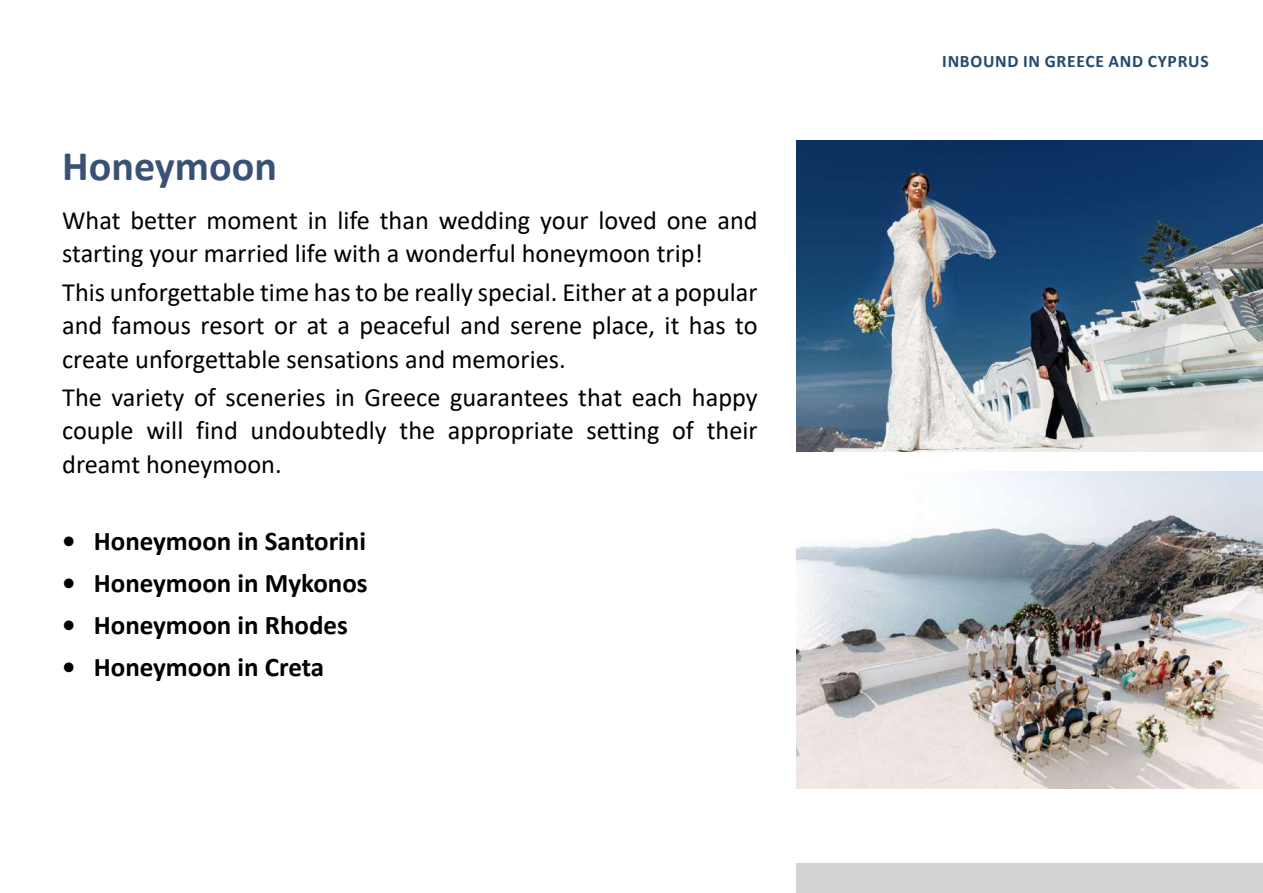
<style>
.page{position:relative;width:1263px;height:893px;background:#fff}
.page>*{position:absolute;margin:0;border:0;box-sizing:border-box;transform-origin:0 0}
.t1{font:700 42.15px "Calibri";color:#3b5174}
.t2{font:700 27px "Calibri";color:#000}
.t3{font:26.25px/33.3px "Calibri";color:#000;text-align:justify}
.t4{font:700 17.55px "Calibri";letter-spacing:.04em;color:#224a6c}
</style>
<div class="page">
<img style="left:797px;top:140px;width:466px;height:311px">
<img style="left:797px;top:471px;width:466px;height:318px">
<div style="left:797px;top:863px;width:466px;height:30px;background:#d1d3d4"></div>
<h1 class="t1" style="left:62px;top:136px;width:216px">Honeymoon</h1>
<p class="t3" style="left:62px;top:203px;width:697px">What better moment in life than wedding your loved one and starting your married life with a wonderful honeymoon trip!</p>
<p class="t3" style="left:62px;top:275px;width:697px">This unforgettable time has to be really special. Either at a popular and famous resort or at a peaceful and serene place, it has to create unforgettable sensations and memories.</p>
<p class="t3" style="left:62px;top:380px;width:697px">The variety of sceneries in Greece guarantees that each happy couple will find undoubtedly the appropriate setting of their dreamt honeymoon.</p>
<p class="t2" style="left:62px;top:522px;width:305px">• Honeymoon in Santorini</p>
<p class="t2" style="left:62px;top:564px;width:307px">• Honeymoon in Mykonos</p>
<p class="t2" style="left:62px;top:606px;width:287px">• Honeymoon in Rhodes</p>
<p class="t2" style="left:62px;top:648px;width:263px">• Honeymoon in Creta</p>
<p class="t4" style="left:942px;top:49px;width:268px">INBOUND IN GREECE AND CYPRUS</p>
</div>
